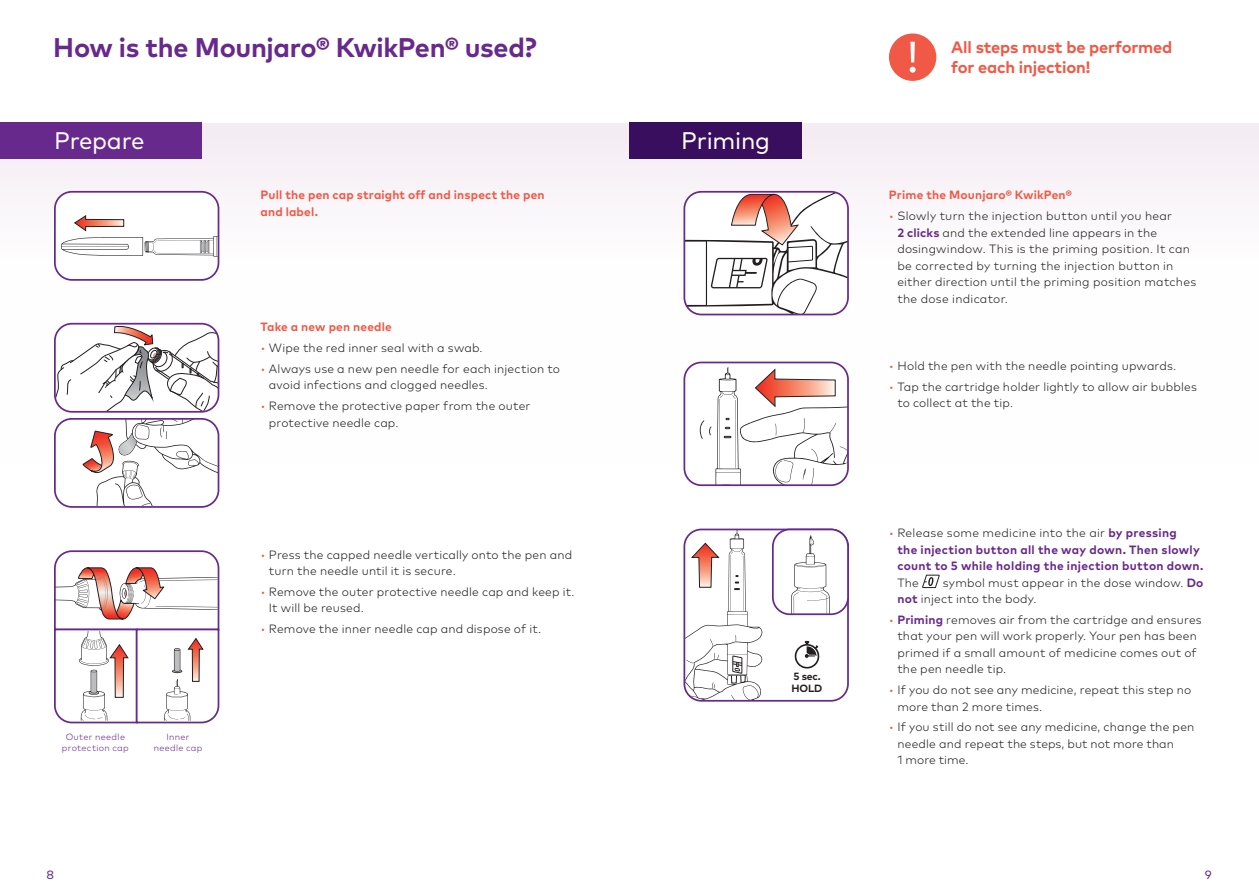
<style>
.page{position:relative;width:1259px;height:893px;background:#fff}
.page>*{position:absolute;margin:0;border:0;box-sizing:border-box;transform-origin:0 0}
.t1{font:700 27px "Mark Pro";letter-spacing:-.015em;color:#67298c}
.t2{font:24px "Mark Pro";letter-spacing:-.01em;color:#fff}
.t3{font:700 16.5px/19.8px "Mark Pro";letter-spacing:-.01em;color:#f05946}
.t4{font:300 12px/16.5px "Mark Pro";letter-spacing:.015em;color:#231f20}
.t5{font:700 12px/16.5px "Mark Pro";letter-spacing:.025em;color:#67298c}
.t6{font:700 12px/16.5px "Mark Pro";letter-spacing:.015em;color:#f05946}
.t7{font:12px "Mark Pro";color:#67298c}
.Body{font:700 10.5px/12px "Mark Pro";letter-spacing:-.02em;color:#231f20}
.Body-2{font:300 9px/10.5px "Mark Pro";letter-spacing:.035em;color:#67298c;text-align:center}
.s1{color:#f05946}
.s2{font-weight:700;color:#67298c}
.s3{font-weight:300;color:#f05946}
.s4{font-weight:300;color:#231f20}
</style>
<div class="page">
<svg style="left:686px;top:529px;width:76px;height:170px"></svg>
<div style="left:683px;top:529px;width:166px;height:173px;border:2px solid #67298c;border-radius:17px"></div>
<div style="left:0;top:123px;width:1259px;height:341px;background:linear-gradient(to right,#fbf9fb,#fbf9fb)"></div>
<svg style="left:922px;top:574px;width:18px;height:14px"></svg>
<div style="left:0;top:123px;width:202px;height:36px;background:#67298c"></div>
<div style="left:629px;top:123px;width:173px;height:36px;background:#3a0e5e"></div>
<div style="left:889px;top:33px;width:47px;height:48px;background:#f05946;border-radius:50%"></div>
<svg style="left:909px;top:42px;width:6px;height:31px"></svg>
<svg style="left:794px;top:641px;width:25px;height:27px"></svg>
<div style="left:55px;top:419px;width:163px;height:88px;background:#fff;border-radius:17px"></div>
<svg style="left:82px;top:419px;width:136px;height:86px"></svg>
<div style="left:54px;top:418px;width:165px;height:90px;border:2px solid #67298c;border-radius:17px"></div>
<svg style="left:55px;top:324px;width:163px;height:88px"></svg>
<div style="left:54px;top:323px;width:165px;height:90px;border:2px solid #67298c;border-radius:17px"></div>
<div style="left:55px;top:192px;width:163px;height:88px;background:#fff;border-radius:17px"></div>
<svg style="left:61px;top:215px;width:155px;height:42px"></svg>
<div style="left:54px;top:191px;width:165px;height:90px;border:2px solid #67298c;border-radius:17px"></div>
<svg style="left:54px;top:550px;width:166px;height:174px"></svg>
<div style="left:773px;top:529px;width:75px;height:85px;background:#fff;border-radius:17px"></div>
<svg style="left:790px;top:535px;width:39px;height:81px"></svg>
<div style="left:772px;top:529px;width:77px;height:86px;border:2px solid #67298c;border-radius:17px"></div>
<svg style="left:684px;top:192px;width:164px;height:123px"></svg>
<div style="left:683px;top:191px;width:166px;height:124px;border:2px solid #67298c;border-radius:17px"></div>
<svg style="left:684px;top:367px;width:164px;height:116px"></svg>
<div style="left:683px;top:362px;width:166px;height:124px;border:2px solid #67298c;border-radius:17px"></div>
<p class="t1" style="left:53px;top:27px;width:485px">How is the Mounjaro® KwikPen® used?</p>
<p class="t2" style="left:54px;top:123px;width:92px">Prepare</p>
<p class="t2" style="left:681px;top:123px;width:90px">Priming</p>
<p class="t3" style="left:951px;top:36px;width:223px">All steps must be performed for each injection!</p>
<p class="t6" style="left:260px;top:186px;width:286px">Pull the pen cap straight off and inspect the pen and label.</p>
<p class="t6" style="left:889px;top:186px;width:184px">Prime the Mounjaro® KwikPen®</p>
<p class="t4" style="left:897px;top:207px;width:300px;text-indent:-8px"><span class="s1">•</span> Slowly turn the injection button until you hear<br><span class="s2">2 clicks</span> and the extended line appears in the dosingwindow. This is the priming position. It can be corrected by turning the injection button in either direction until the priming position matches the dose indicator.</p>
<p class="Body-2" style="left:62px;top:731px;width:68px">Outer needle protection cap</p>
<p class="Body-2" style="left:154px;top:731px;width:50px">Inner needle cap</p>
<p class="t6" style="left:260px;top:318px;width:133px">Take a new pen needle</p>
<p class="t4" style="left:260px;top:339px;width:224px"><span class="s1">•</span> Wipe the red inner seal with a swab.</p>
<p class="t4" style="left:269px;top:359px;width:292px;text-indent:-8px"><span class="s1">•</span> Always use a new pen needle for each injection to avoid infections and clogged needles.</p>
<p class="t4" style="left:269px;top:397px;width:263px;text-indent:-8px"><span class="s1">•</span> Remove the protective paper from the outer protective needle cap.</p>
<p class="t4" style="left:269px;top:545px;width:305px;text-indent:-8px"><span class="s1">•</span> Press the capped needle vertically onto the pen and turn the needle until it is secure.</p>
<p class="t4" style="left:269px;top:583px;width:307px;text-indent:-8px"><span class="s1">•</span> Remove the outer protective needle cap and keep it.<br>It will be reused.</p>
<p class="t4" style="left:260px;top:620px;width:282px"><span class="s1">•</span> Remove the inner needle cap and dispose of it.</p>
<p class="Body" style="left:791px;top:669px;width:32px">5 sec.<br>HOLD</p>
<p class="t4" style="left:889px;top:357px;width:289px"><span class="s1">•</span> Hold the pen with the needle pointing upwards.</p>
<p class="t4" style="left:897px;top:377px;width:301px;text-indent:-8px"><span class="s1">•</span> Tap the cartridge holder lightly to allow air bubbles to collect at the tip.</p>
<p class="t5" style="left:897px;top:523px;width:307px;text-indent:-8px"><span class="s3">•</span> <span class="s4">Release some medicine into the air</span> by pressing<br>the injection button all the way down. Then slowly count to 5 while holding the injection button down.<br><span class="s4">The</span></p>
<p class="t4" style="left:897px;top:573px;width:307px;text-indent:45px">symbol must appear in the dose window. <span class="s2">Do not</span> inject into the body.</p>
<p class="t4" style="left:897px;top:610px;width:306px;text-indent:-8px"><span class="s1">•</span> <span class="s2">Priming</span> removes air from the cartridge and ensures that your pen will work properly. Your pen has been primed if a small amount of medicine comes out of the pen needle tip.</p>
<p class="t4" style="left:897px;top:681px;width:295px;text-indent:-8px"><span class="s1">•</span> If you do not see any medicine, repeat this step no more than 2 more times.</p>
<p class="t4" style="left:897px;top:718px;width:298px;text-indent:-8px"><span class="s1">•</span> If you still do not see any medicine, change the pen needle and repeat the steps, but not more than<br>1 more time.</p>
<p class="t7" style="left:46px;top:866px;width:9px">8</p>
<p class="t7" style="left:1205px;top:866px;width:8px">9</p>
</div>
